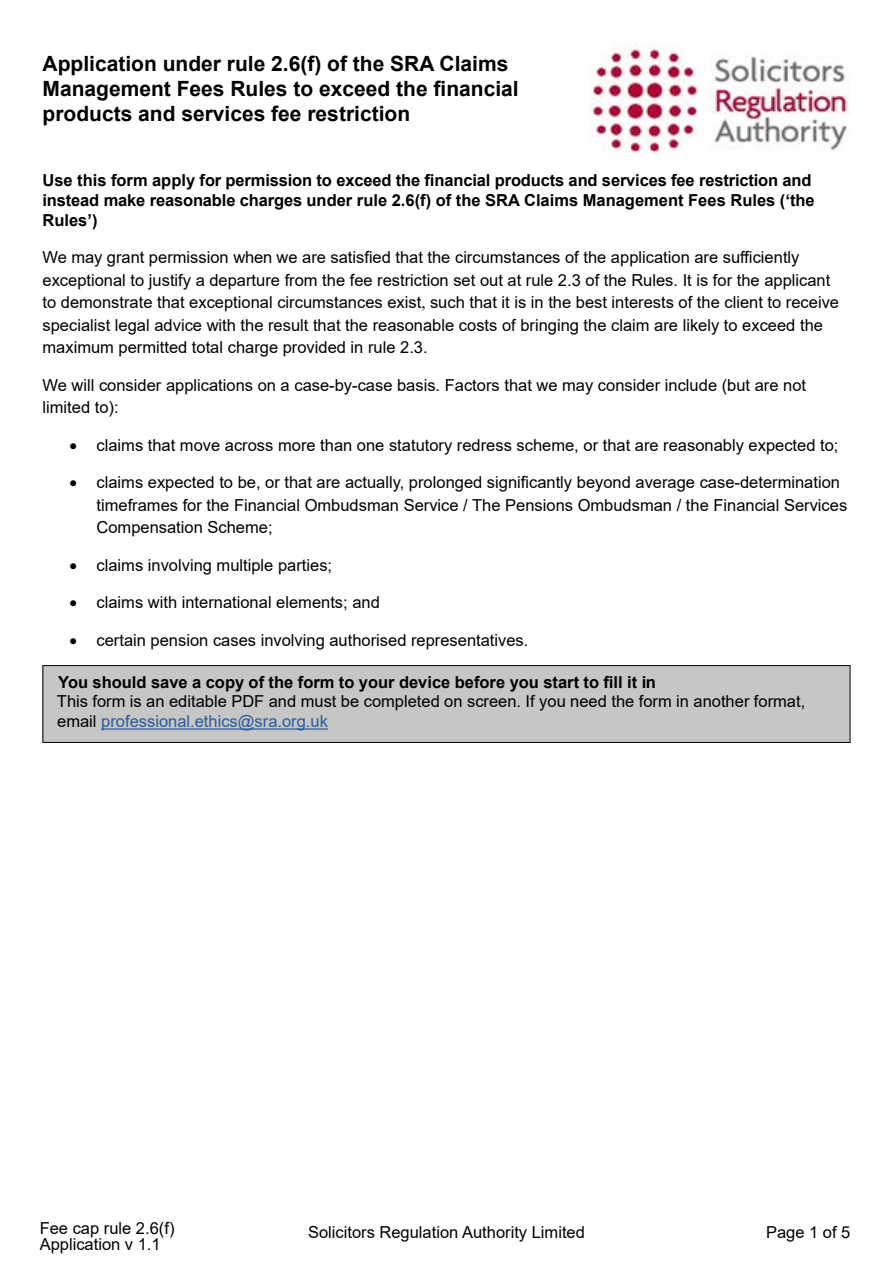
<style>
.page{position:relative;width:893px;height:1263px;background:#fff}
.page>*{position:absolute;margin:0;border:0;box-sizing:border-box;transform-origin:0 0}
.t1{font:700 21px/25.2px "Arial";color:#000}
.t2{font:16.5px/22.5px "Arial";color:#000}
.t3{font:700 16.5px/19.8px "Arial";color:#000}
.s1{font-family:"Times New Roman"}
.s2{color:#275b9b}
</style>
<div class="page">
<img style="left:590px;top:43px;width:259px;height:111px">
<div style="left:43px;top:665px;width:807px;height:77px;background:#c6c6c6"></div>
<div style="left:43px;top:665px;width:807px;height:78px;border:1px solid #000"></div>
<hr style="left:101px;top:728px;width:227px;height:2px;background:#275b9b">
<p class="t1" style="left:43px;top:51px;width:478px">Application under rule 2.6(f) of the SRA Claims<br>Management Fees Rules to exceed the financial products and services fee restriction</p>
<p class="t3" style="left:43px;top:171px;width:774px">Use this form apply for permission to exceed the financial products and services fee restriction and instead make reasonable charges under rule 2.6(f) of the SRA Claims Management Fees Rules (‘the<br>Rules’)</p>
<p class="t2" style="left:43px;top:246px;width:798px">We may grant permission when we are satisfied that the circumstances of the application are sufficiently exceptional to justify a departure from the fee restriction set out at rule 2.3 of the Rules. It is for the applicant to demonstrate that exceptional circumstances exist<span class="s1">,</span> such that it is in the best interests of the client to receive specialist legal advice with the result that the reasonable costs of bringing the claim are likely to exceed the maximum permitted total charge provided in rule 2.3.</p>
<p class="t2" style="left:43px;top:374px;width:765px">We will consider applications on a case-by-case basis. Factors that we may consider include (but are not limited to):</p>
<p class="t2" style="left:70px;top:434px;width:770px">• claims that move across more than one statutory redress scheme, or that are reasonably expected to;</p>
<p class="t2" style="left:97px;top:471px;width:752px;text-indent:-27px">• claims expected to be, or that are actually, prolonged significantly beyond average case-determination timeframes for the Financial Ombudsman Service / The Pensions Ombudsman / the Financial Services<br>Compensation Scheme;</p>
<p class="t2" style="left:70px;top:554px;width:264px">• claims involving multiple parties;</p>
<p class="t2" style="left:70px;top:591px;width:312px">• claims with international elements; and</p>
<p class="t2" style="left:70px;top:629px;width:460px">• certain pension cases involving authorised representatives.</p>
<p class="t3" style="left:58px;top:672px;width:599px">You should save a copy of the form to your device before you start to fill it in</p>
<p class="t2" style="left:57px;top:692px;width:750px;line-height:19.8px">This form is an editable PDF and must be completed on screen. If you need the form in another format, email <span class="s2">professional.ethics@sra.org.uk</span></p>
<p class="t2" style="left:40px;top:1219px;width:136px;line-height:16.5px">Fee cap rule 2.6(f)<br>Application v 1.1</p>
<p class="t2" style="left:308px;top:1221px;width:278px">Solicitors Regulation Authority Limited</p>
<p class="t2" style="left:766px;top:1221px;width:86px">Page 1 of 5</p>
</div>
